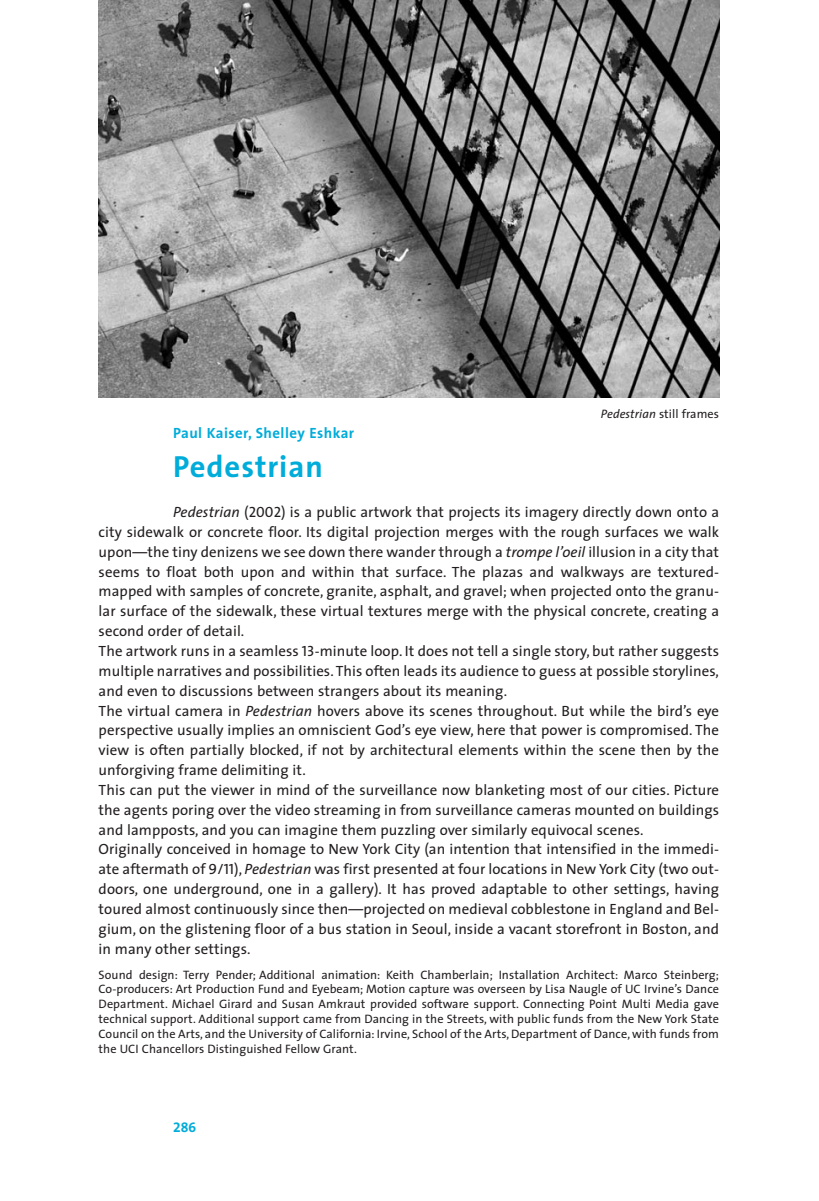
<style>
.page{position:relative;width:819px;height:1201px;background:#fff}
.page>*{position:absolute;margin:0;border:0;box-sizing:border-box;transform-origin:0 0}
.t1{font:700 30.62px "The Sans";letter-spacing:.03em;color:#00acd9}
.t2{font:14.88px/19.8px "The Sans";letter-spacing:.005em;color:#231f20}
.t3{font:700 14.88px "The Sans";letter-spacing:.03em;color:#00acd9}
.t4{font:14px "The Sans Bold Expert";color:#00acd9}
.t5{font:12.25px/14.9px "The Sans";letter-spacing:.005em;color:#231f20;text-align:justify}
.s1{font-style:italic}
.s2{font-family:"The Sans Caps"}
</style>
<div class="page">
<img style="left:99px;top:1px;width:620px;height:397px">
<p class="t3" style="left:173px;top:425px;width:183px">Paul Kaiser, Shelley Eshkar</p>
<h1 class="t1" style="left:173px;top:451px;width:151px">Pedestrian</h1>
<p class="t5" style="left:601px;top:407px;width:120px"><span class="s1">Pedestrian</span> still frames</p>
<p class="t2" style="left:99px;top:503px;width:622px;text-indent:74px"><span class="s1">Pedestrian</span> (<span class="s2">2002</span>) is a public artwork that projects its imagery directly down onto a city sidewalk or concrete floor. Its digital projection merges with the rough surfaces we walk upon—the tiny denizens we see down there wander through a <span class="s1">trompe l’oeil</span> illusion in a city that seems to float both upon and within that surface. The plazas and walkways are textured&shy;mapped with samples of concrete, granite, asphalt, and gravel; when projected onto the granu&shy;lar surface of the sidewalk, these virtual textures merge with the physical concrete, creating a second order of detail.<br>The artwork runs in a seamless <span class="s2">13</span>-minute loop. It does not tell a single story, but rather suggests multiple narratives and possibilities. This often leads its audience to guess at possible storylines, and even to discussions between strangers about its meaning.<br>The virtual camera in <span class="s1">Pedestrian</span> hovers above its scenes throughout. But while the bird’s eye perspective usually implies an omniscient God’s eye view, here that power is compromised. The view is often partially blocked, if not by architectural elements within the scene then by the unforgiving frame delimiting it.<br>This can put the viewer in mind of the surveillance now blanketing most of our cities. Picture the agents poring over the video streaming in from surveillance cameras mounted on buildings and lampposts, and you can imagine them puzzling over similarly equivocal scenes.<br>Originally conceived in homage to New York City (an intention that intensified in the immedi&shy;ate aftermath of <span class="s2">9/11</span>), <span class="s1">Pedestrian</span> was first presented at four locations in New York City (two out&shy;doors, one underground, one in a gallery). It has proved adaptable to other settings, having toured almost continuously since then—projected on medieval cobblestone in England and Bel&shy;gium, on the glistening floor of a bus station in Seoul, inside a vacant storefront in Boston, and in many other settings.</p>
<p class="t5" style="left:99px;top:968px;width:621px">Sound design: Terry Pender; Additional animation: Keith Chamberlain; Installation Architect: Marco Steinberg; Co-producers: Art Production Fund and Eyebeam; Motion capture was overseen by Lisa Naugle of UC Irvine’s Dance Department. Michael Girard and Susan Amkraut provided software support. Connecting Point Multi Media gave technical support. Additional support came from Dancing in the Streets, with public funds from the New York State Council on the Arts, and the University of California: Irvine, School of the Arts, Department of Dance, with funds from the UCI Chancellors Distinguished Fellow Grant.</p>
<p class="t4" style="left:173px;top:1119px;width:25px">286</p>
</div>
